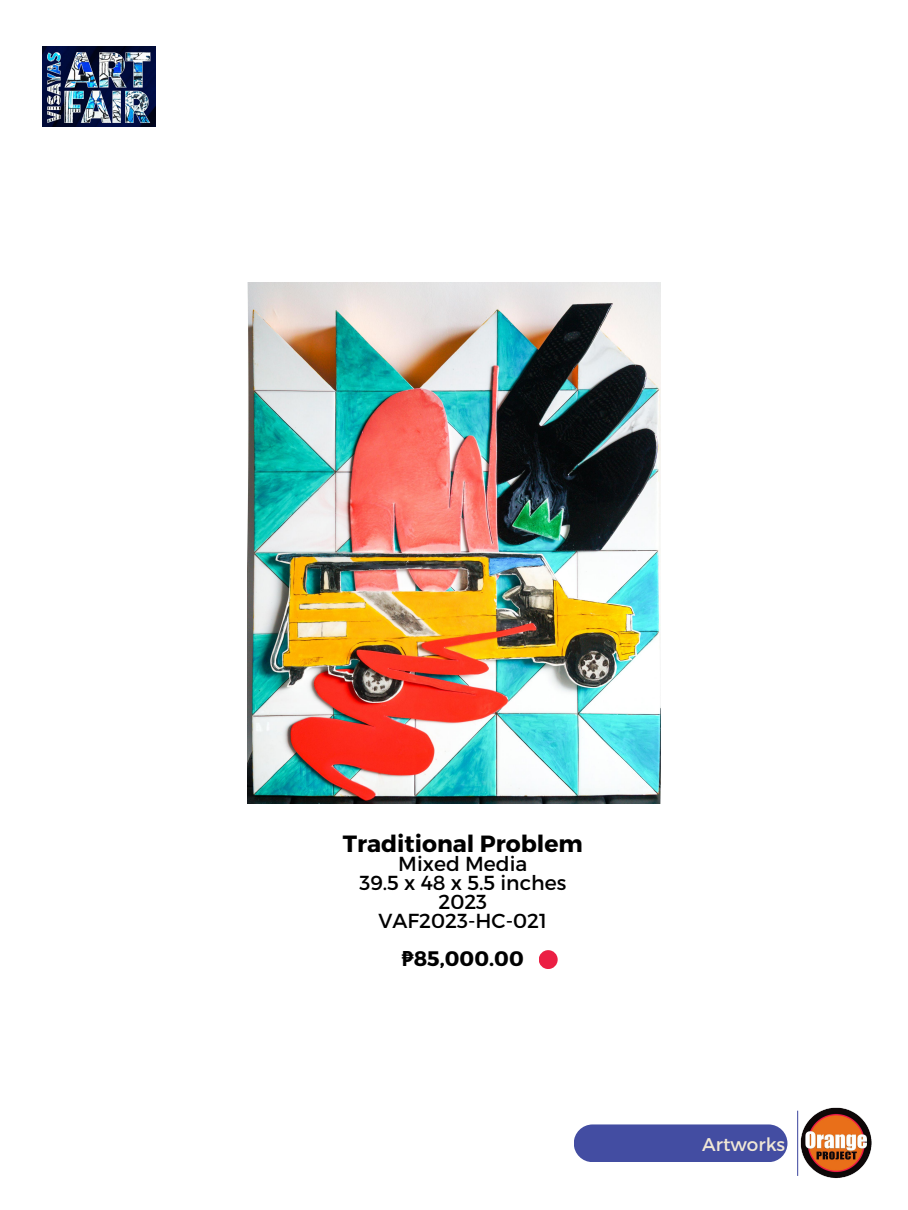
<style>
.page{position:relative;width:908px;height:1210px;background:#fff}
.page>*{position:absolute;margin:0;border:0;box-sizing:border-box;transform-origin:0 0}
.t1{font:700 23.45px "Montserrat";color:#000}
.t2{font:700 21px "Montserrat";color:#000}
.t3{font:20.3px/18.9px "Montserrat";color:#000;text-align:center}
.t4{font:18.41px "Montserrat";color:#f0e7d6}
.s1{font-family:"Noto Sans"}
</style>
<div class="page">
<img style="left:797px;top:1107px;width:74px;height:72px">
<div style="left:573px;top:1124px;width:214px;height:38px;background:#434da2;border-radius:19px"></div>
<hr style="left:796px;top:1110px;width:1px;height:66px;background:#434da2">
<img style="left:43px;top:46px;width:112px;height:80px">
<img style="left:247px;top:282px;width:413px;height:521px">
<div style="left:538px;top:950px;width:19px;height:19px;background:#eb1f44;border-radius:50%"></div>
<p class="t1" style="left:342px;top:828px;width:241px">Traditional Problem</p>
<p class="t3" style="left:359px;top:853px;width:208px">Mixed Media<br>39.5 x 48 x 5.5 inches<br>2023<br>VAF2023-HC-021</p>
<p class="t2" style="left:401px;top:945px;width:123px"><span class="s1">₱</span>85,000.00</p>
<p class="t4" style="left:702px;top:1132px;width:85px">Artworks</p>
</div>
